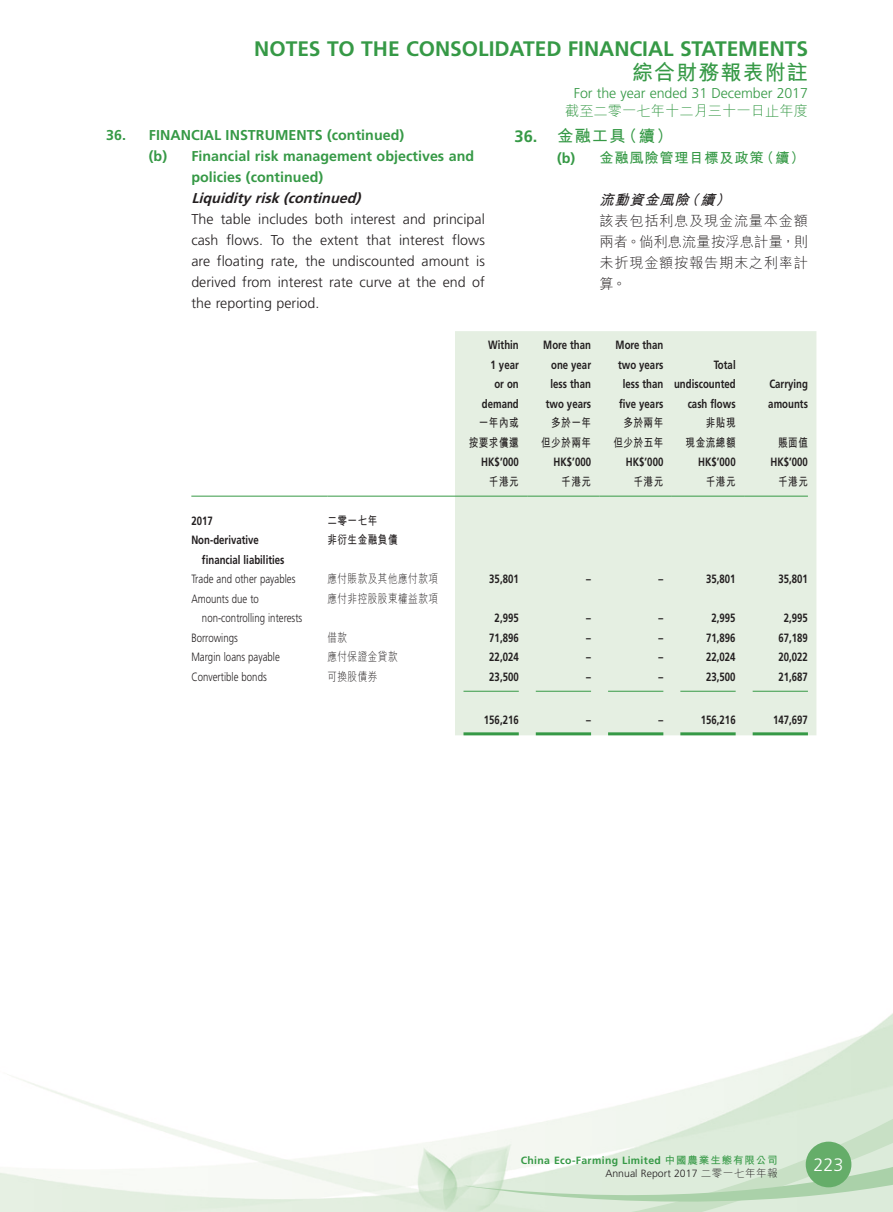
<style>
.page{position:relative;width:893px;height:1212px;background:#fff}
.page>*{position:absolute;margin:0;border:0;box-sizing:border-box;transform-origin:0 0}
.t1{font:700 21px "Frutiger LT Std";color:#369946}
.t2{font:700 21px "M Hei HK";letter-spacing:.055em;color:#369946}
.t3{font:300 18px "Frutiger LT Std";color:#fff}
.C_Heading_1{font:700 16.5px "M Hei HK";color:#369946}
.Body_Text{font:300 14.25px/21px "Frutiger LT Std";letter-spacing:.005em;color:#231f20;text-align:justify}
.Heading_2{font:700 14.25px/21px "Frutiger LT Std";letter-spacing:.005em;color:#369946}
.C_Body_Text{font:300 14.25px/21px "M Hei HK";letter-spacing:.05em;color:#231f20;text-align:justify}
.Heading_1{font:700 14.25px "Frutiger LT Std";letter-spacing:.005em;color:#369946}
.t4{font:300 14.25px "Frutiger LT Std";letter-spacing:-.005em;color:#369946}
.Heading_3{font:italic 700 14.25px "Frutiger LT Std";color:#231f20}
.t5{font:300 14.25px "M Hei HK";letter-spacing:.005em;color:#369946}
.C_Heading_2{font:700 14.25px "M Hei HK";letter-spacing:.055em;color:#369946}
.C_Heading_3{font:italic 700 14.25px "M Hei HK";color:#231f20}
.Body_Text-2{font:700 12px/19.5px "Frutiger LT Std";letter-spacing:.005em;color:#231f20;scale:.8 1}
.Body_Text-3{font:300 12px/19.5px "Frutiger LT Std";letter-spacing:.005em;color:#231f20;scale:.8 1}
.Body_Text-4{font:700 12px "M Hei HK";letter-spacing:.055em;color:#231f20;scale:.8 1}
.Body_Text-5{font:300 12px "M Hei HK";letter-spacing:.055em;color:#231f20;scale:.8 1}
.t6{font:700 10.5px/13.5px "Frutiger LT Std";letter-spacing:.035em;color:#369946;text-align:right}
.s1{font-family:"Frutiger LT Std"}
.s2{font-family:"M Hei HK"}
.s3{font-weight:300;color:#231f20}
.s4{font-family:"M Hei HK";font-weight:300;color:#231f20}
</style>
<div class="page">
<img style="left:0;top:1013px;width:893px;height:199px">
<svg style="left:463px;top:1108px;width:430px;height:104px"></svg>
<div style="left:806px;top:1141px;width:45px;height:46px;background:#65ad69;border-radius:50%"></div>
<div style="left:455px;top:331px;width:361px;height:404px;background:#e5efe2"></div>
<hr style="left:191px;top:496px;width:136px;height:1px;background:#369946">
<hr style="left:327px;top:496px;width:128px;height:1px;background:#369946">
<hr style="left:455px;top:496px;width:72px;height:1px;background:#369946">
<hr style="left:527px;top:496px;width:73px;height:1px;background:#369946">
<hr style="left:600px;top:496px;width:72px;height:1px;background:#369946">
<hr style="left:672px;top:496px;width:72px;height:1px;background:#369946">
<hr style="left:744px;top:496px;width:64px;height:1px;background:#369946">
<hr style="left:463px;top:691px;width:56px;height:1px;background:#369946">
<hr style="left:536px;top:691px;width:55px;height:1px;background:#369946">
<hr style="left:608px;top:691px;width:55px;height:1px;background:#369946">
<hr style="left:680px;top:691px;width:56px;height:1px;background:#369946">
<hr style="left:753px;top:691px;width:55px;height:1px;background:#369946">
<hr style="left:463px;top:732px;width:56px;height:3px;background:#369946">
<hr style="left:536px;top:732px;width:55px;height:3px;background:#369946">
<hr style="left:608px;top:732px;width:55px;height:3px;background:#369946">
<hr style="left:680px;top:732px;width:56px;height:3px;background:#369946">
<hr style="left:753px;top:732px;width:55px;height:3px;background:#369946">
<h1 class="t1" style="left:254px;top:36px;width:555px">NOTES TO THE CONSOLIDATED FINANCIAL STATEMENTS</h1>
<h1 class="t2" style="left:632px;top:57px;width:177px">綜合財務報表附註</h1>
<p class="t4" style="left:574px;top:85px;width:236px">For the year ended 31 December 2017</p>
<p class="t5" style="left:565px;top:103px;width:244px">截至二零一七年十二月三十一日止年度</p>
<p class="C_Heading_1" style="left:514px;top:124px;width:160px"><span class="s1">36.</span> 金融工具（續）</p>
<p class="C_Heading_2" style="left:557px;top:148px;width:249px"><span class="s1">(b)</span> 金融風險管理目標及政策（續）</p>
<p class="C_Heading_3" style="left:600px;top:190px;width:136px">流動資金風險（續）</p>
<p class="C_Body_Text" style="left:600px;top:210px;width:210px">該表包括利息及現金流量本金額兩者。倘利息流量按浮息計量，則未折現金額按報告期末之利率計算。</p>
<p class="Heading_1" style="left:106px;top:127px;width:299px">36. FINANCIAL INSTRUMENTS (continued)</p>
<p class="Heading_2" style="left:191px;top:146px;width:284px;text-indent:-43px">(b) Financial risk management objectives and policies (continued)</p>
<p class="Heading_3" style="left:191px;top:190px;width:175px">Liquidity risk (continued)</p>
<p class="Body_Text" style="left:191px;top:209px;width:295px">The table includes both interest and principal cash flows. To the extent that interest flows are floating rate, the undiscounted amount is derived from interest rate curve at the end of the reporting period.</p>
<p class="Body_Text-2" style="left:488px;top:335px;width:40px">Within</p>
<p class="Body_Text-2" style="left:491px;top:355px;width:37px">1 year</p>
<p class="Body_Text-2" style="left:494px;top:374px;width:32px">or on</p>
<p class="Body_Text-2" style="left:482px;top:394px;width:48px">demand</p>
<p class="Body_Text-4" style="left:479px;top:414px;width:51px">一年內或</p>
<p class="Body_Text-4" style="left:469px;top:433px;width:64px">按要求償還</p>
<p class="Body_Text-2" style="left:543px;top:335px;width:61px">More than</p>
<p class="Body_Text-2" style="left:551px;top:355px;width:51px">one year</p>
<p class="Body_Text-2" style="left:551px;top:374px;width:52px">less than</p>
<p class="Body_Text-2" style="left:546px;top:394px;width:58px">two years</p>
<p class="Body_Text-4" style="left:551px;top:414px;width:51px">多於一年</p>
<p class="Body_Text-4" style="left:541px;top:433px;width:64px">但少於兩年</p>
<p class="Body_Text-2" style="left:616px;top:335px;width:61px">More than</p>
<p class="Body_Text-2" style="left:618px;top:355px;width:58px">two years</p>
<p class="Body_Text-2" style="left:623px;top:374px;width:52px">less than</p>
<p class="Body_Text-2" style="left:619px;top:394px;width:57px">five years</p>
<p class="Body_Text-4" style="left:623px;top:414px;width:51px">多於兩年</p>
<p class="Body_Text-4" style="left:613px;top:433px;width:64px">但少於五年</p>
<p class="Body_Text-2" style="left:714px;top:355px;width:29px">Total</p>
<p class="Body_Text-2" style="left:674px;top:374px;width:79px">undiscounted</p>
<p class="Body_Text-2" style="left:688px;top:394px;width:61px">cash flows</p>
<p class="Body_Text-2" style="left:769px;top:374px;width:50px">Carrying</p>
<p class="Body_Text-2" style="left:768px;top:394px;width:51px">amounts</p>
<p class="Body_Text-4" style="left:706px;top:414px;width:39px">非貼現</p>
<p class="Body_Text-4" style="left:686px;top:433px;width:64px">現金流總額</p>
<p class="Body_Text-4" style="left:778px;top:433px;width:39px">賬面值</p>
<p class="Body_Text-2" style="left:481px;top:452px;width:48px">HK$’000</p>
<p class="Body_Text-2" style="left:554px;top:452px;width:48px">HK$’000</p>
<p class="Body_Text-2" style="left:626px;top:452px;width:48px">HK$’000</p>
<p class="Body_Text-2" style="left:698px;top:452px;width:48px">HK$’000</p>
<p class="Body_Text-2" style="left:770px;top:452px;width:48px">HK$’000</p>
<p class="Body_Text-4" style="left:489px;top:472px;width:39px">千港元</p>
<p class="Body_Text-4" style="left:561px;top:472px;width:39px">千港元</p>
<p class="Body_Text-4" style="left:633px;top:472px;width:39px">千港元</p>
<p class="Body_Text-4" style="left:706px;top:472px;width:39px">千港元</p>
<p class="Body_Text-4" style="left:778px;top:472px;width:39px">千港元</p>
<p class="Body_Text-2" style="left:191px;top:511px;width:28px">2017</p>
<p class="Body_Text-4" style="left:327px;top:512px;width:64px">二零一七年</p>
<p class="Body_Text-2" style="left:202px;top:530px;width:105px;text-indent:-11px">Non-derivative financial liabilities</p>
<p class="Body_Text-4" style="left:327px;top:531px;width:89px">非衍生金融負債</p>
<p class="Body_Text-3" style="left:191px;top:569px;width:132px">Trade and other payables</p>
<p class="Body_Text-5" style="left:327px;top:573px;width:140px">應付賬款及其他應付款項</p>
<p class="Body_Text-2" style="left:489px;top:569px;width:38px">35,801</p>
<p class="Body_Text-2" style="left:586px;top:569px;width:8px">–</p>
<p class="Body_Text-2" style="left:659px;top:569px;width:8px">–</p>
<p class="Body_Text-2" style="left:706px;top:569px;width:38px">35,801</p>
<p class="Body_Text-2" style="left:778px;top:569px;width:38px">35,801</p>
<p class="Body_Text-3" style="left:202px;top:589px;width:127px;text-indent:-11px">Amounts due to non-controlling interests</p>
<p class="Body_Text-5" style="left:327px;top:592px;width:140px">應付非控股股東權益款項</p>
<p class="Body_Text-2" style="left:495px;top:608px;width:32px">2,995</p>
<p class="Body_Text-2" style="left:586px;top:608px;width:8px">–</p>
<p class="Body_Text-2" style="left:659px;top:608px;width:8px">–</p>
<p class="Body_Text-2" style="left:711px;top:608px;width:32px">2,995</p>
<p class="Body_Text-2" style="left:784px;top:608px;width:32px">2,995</p>
<p class="Body_Text-3" style="left:191px;top:628px;width:60px">Borrowings</p>
<p class="Body_Text-5" style="left:327px;top:631px;width:26px">借款</p>
<p class="Body_Text-2" style="left:489px;top:628px;width:38px">71,896</p>
<p class="Body_Text-2" style="left:586px;top:628px;width:8px">–</p>
<p class="Body_Text-2" style="left:659px;top:628px;width:8px">–</p>
<p class="Body_Text-2" style="left:706px;top:628px;width:38px">71,896</p>
<p class="Body_Text-2" style="left:778px;top:628px;width:38px">67,189</p>
<p class="Body_Text-3" style="left:191px;top:647px;width:112px">Margin loans payable</p>
<p class="Body_Text-5" style="left:327px;top:651px;width:89px">應付保證金貸款</p>
<p class="Body_Text-2" style="left:489px;top:647px;width:38px">22,024</p>
<p class="Body_Text-2" style="left:586px;top:647px;width:8px">–</p>
<p class="Body_Text-2" style="left:659px;top:647px;width:8px">–</p>
<p class="Body_Text-2" style="left:706px;top:647px;width:38px">22,024</p>
<p class="Body_Text-2" style="left:778px;top:647px;width:38px">20,022</p>
<p class="Body_Text-3" style="left:191px;top:667px;width:96px">Convertible bonds</p>
<p class="Body_Text-5" style="left:327px;top:670px;width:64px">可換股債券</p>
<p class="Body_Text-2" style="left:489px;top:667px;width:38px">23,500</p>
<p class="Body_Text-2" style="left:586px;top:667px;width:8px">–</p>
<p class="Body_Text-2" style="left:659px;top:667px;width:8px">–</p>
<p class="Body_Text-2" style="left:706px;top:667px;width:38px">23,500</p>
<p class="Body_Text-2" style="left:778px;top:667px;width:38px">21,687</p>
<p class="Body_Text-2" style="left:484px;top:710px;width:45px">156,216</p>
<p class="Body_Text-2" style="left:586px;top:710px;width:8px">–</p>
<p class="Body_Text-2" style="left:659px;top:710px;width:8px">–</p>
<p class="Body_Text-2" style="left:701px;top:710px;width:45px">156,216</p>
<p class="Body_Text-2" style="left:773px;top:710px;width:45px">147,697</p>
<p class="t6" style="left:521px;top:1153px;width:258px">China Eco-Farming Limited <span class="s2">中國農業生態有限公司<br></span><span class="s3">Annual Report 2017</span> <span class="s4">二零一七年年報</span></p>
<h2 class="t3" style="left:813px;top:1154px;width:32px">223</h2>
</div>
